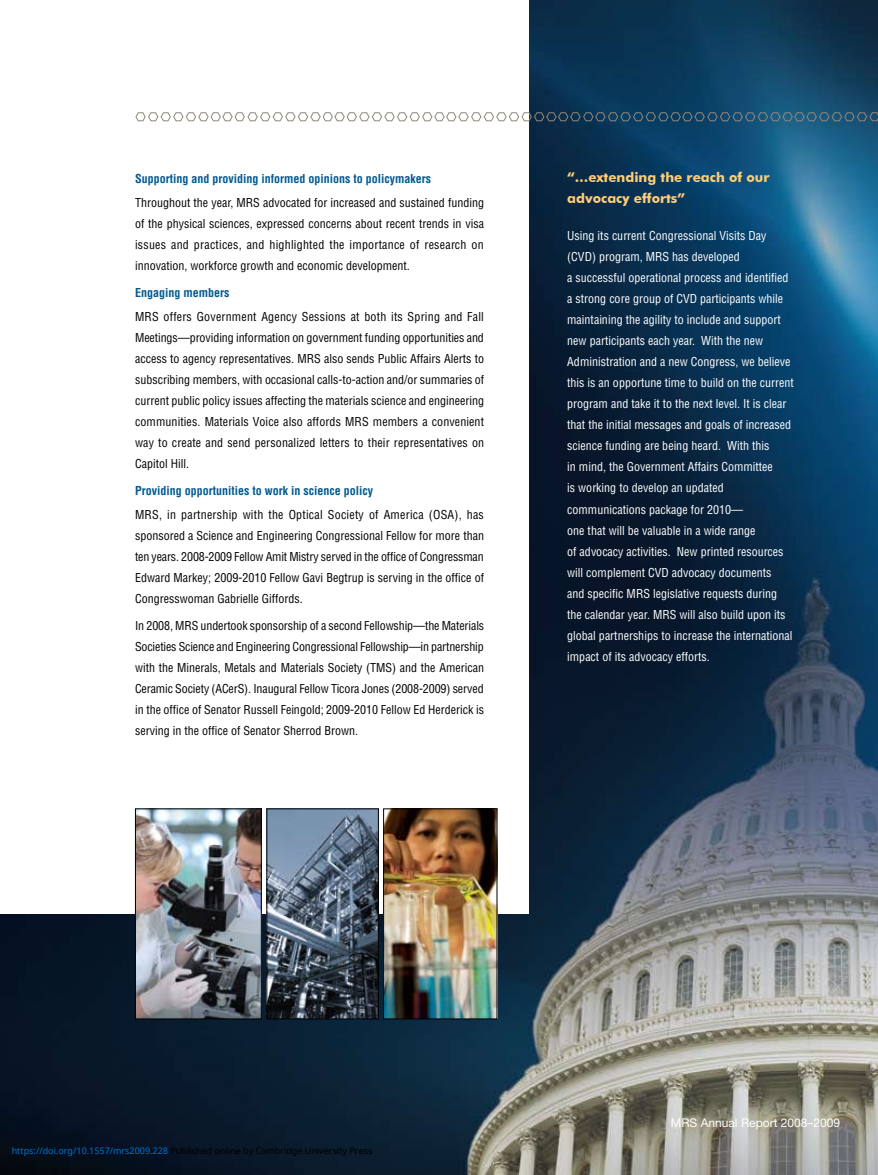
<style>
.page{position:relative;width:878px;height:1175px;background:#fff}
.page>*{position:absolute;margin:0;border:0;box-sizing:border-box;transform-origin:0 0}
.t1{font:700 13.5px/21px "Futura BT";color:#ffce73}
.t2{font:condensed 12px/21px "Helvetica LT Std";color:#000;text-align:justify}
.t3{font:condensed 12px/21px "Helvetica LT Std";color:#fff}
.t4{font:700 condensed 12px "Helvetica LT Std";color:#005a90}
.t5{font:12px "Helvetica Neue LT Std";color:#fff}
.t6{font:9px "Noto Sans";color:#000}
.s1{color:#0172cf}
</style>
<div class="page">
<img style="left:0;top:0;width:878px;height:1174px">
<div style="left:0;top:0;width:528px;height:914px;background:#fff"></div>
<svg style="left:135px;top:112px;width:743px;height:9px"></svg>
<img style="left:137px;top:810px;width:123px;height:207px">
<div style="left:135px;top:808px;width:127px;height:211px;border:1px solid #000"></div>
<img style="left:385px;top:810px;width:110px;height:207px">
<div style="left:383px;top:808px;width:114px;height:211px;border:1px solid #000"></div>
<img style="left:268px;top:810px;width:109px;height:207px">
<div style="left:266px;top:808px;width:113px;height:211px;border:1px solid #000"></div>
<p class="t4" style="left:135px;top:171px;width:297px">Supporting and providing informed opinions to policymakers</p>
<p class="t2" style="left:135px;top:192px;width:350px">Throughout the year, MRS advocated for increased and sustained funding of the physical sciences, expressed concerns about recent trends in visa issues and practices, and highlighted the importance of research on innovation, workforce growth and economic development.</p>
<p class="t4" style="left:135px;top:285px;width:96px">Engaging members</p>
<p class="t2" style="left:135px;top:306px;width:350px">MRS offers Government Agency Sessions at both its Spring and Fall Meetings—providing information on government funding opportunities and access to agency representatives. MRS also sends Public Affairs Alerts to subscribing members, with occasional calls-to-action and/or summaries of current public policy issues affecting the materials science and engineering communities. Materials Voice also affords MRS members a convenient way to create and send personalized letters to their representatives on Capitol Hill.</p>
<p class="t4" style="left:135px;top:483px;width:239px">Providing opportunities to work in science policy</p>
<p class="t2" style="left:135px;top:504px;width:350px">MRS, in partnership with the Optical Society of America (OSA), has sponsored a Science and Engineering Congressional Fellow for more than ten years. 2008-2009 Fellow Amit Mistry served in the office of Congressman Edward Markey; 2009-2010 Fellow Gavi Begtrup is serving in the office of Congresswoman Gabrielle Giffords.</p>
<p class="t2" style="left:135px;top:615px;width:350px">In 2008, MRS undertook sponsorship of a second Fellowship—the Materials Societies Science and Engineering Congressional Fellowship—in partnership with the Minerals, Metals and Materials Society (TMS) and the American Ceramic Society (ACerS). Inaugural Fellow Ticora Jones (2008-2009) served in the office of Senator Russell Feingold; 2009-2010 Fellow Ed Herderick is serving in the office of Senator Sherrod Brown.</p>
<p class="t1" style="left:567px;top:166px;width:204px">“…extending the reach of our advocacy efforts”</p>
<p class="t3" style="left:567px;top:225px;width:228px">Using its current Congressional Visits Day (CVD) program, MRS has developed<br>a successful operational process and identified a strong core group of CVD participants while maintaining the agility to include and support new participants each year. With the new Administration and a new Congress, we believe this is an opportune time to build on the current program and take it to the next level. It is clear that the initial messages and goals of increased science funding are being heard. With this<br>in mind, the Government Affairs Committee<br>is working to develop an updated communications package for 2010—<br>one that will be valuable in a wide range<br>of advocacy activities. New printed resources will complement CVD advocacy documents<br>and specific MRS legislative requests during the calendar year. MRS will also build upon its global partnerships to increase the international impact of its advocacy efforts.</p>
<p class="t6" style="left:12px;top:1143px;width:362px"><span class="s1">https://doi.org/10.1557/mrs2009.228</span> Published online by Cambridge University Press</p>
<p class="t5" style="left:671px;top:1115px;width:171px">MRS Annual Report 2008–2009</p>
</div>
